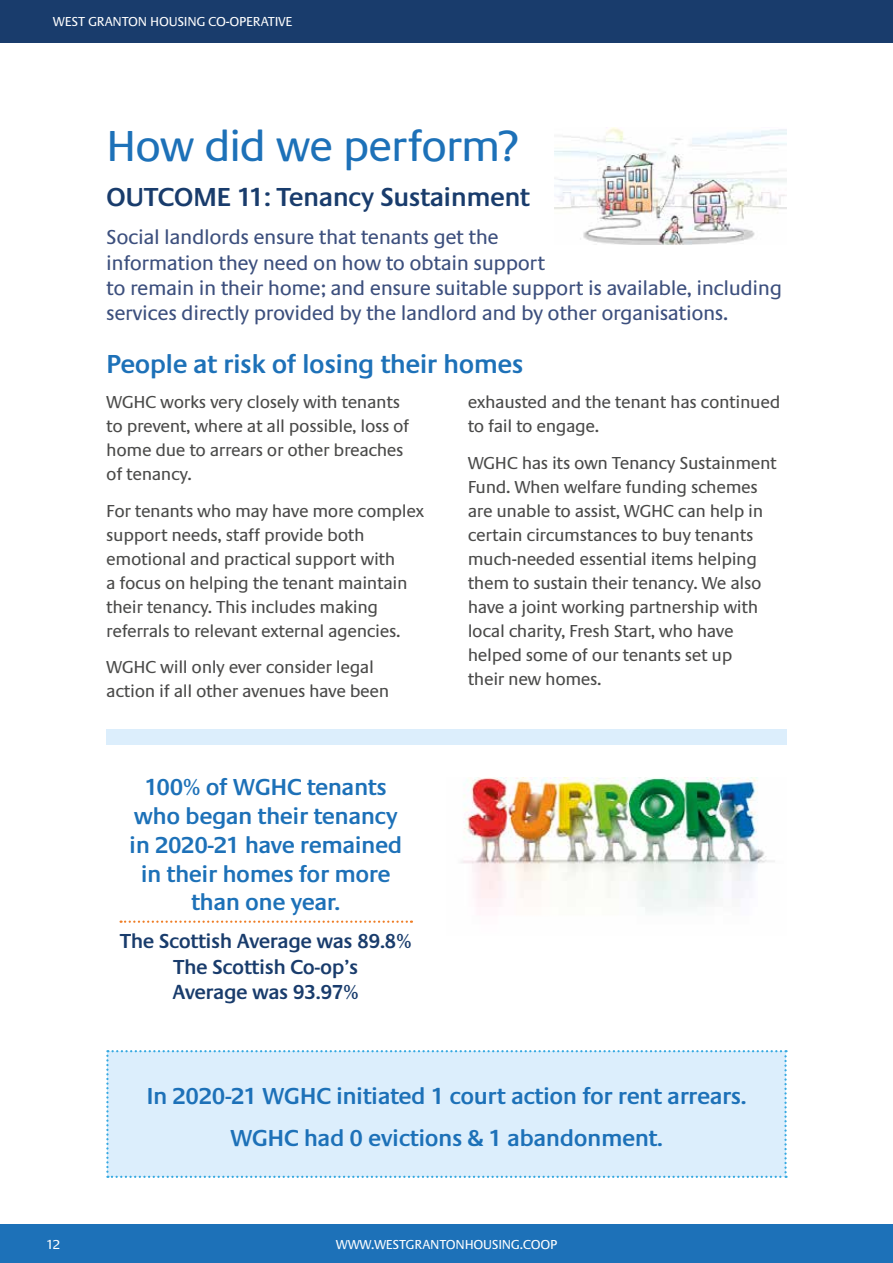
<style>
.page{position:relative;width:893px;height:1263px;background:#fff}
.page>*{position:absolute;margin:0;border:0;box-sizing:border-box;transform-origin:0 0}
.t1{font:45px "Praxis EF";letter-spacing:-.035em;color:#1d71b8}
.t2{font:600 27px "Praxis EF";letter-spacing:-.02em;color:#1d71b8}
.t3{font:600 27px "Praxis EF";letter-spacing:-.02em;color:#193c6c}
.t4{font:600 24px/28.8px "Praxis EF";letter-spacing:-.02em;color:#1d71b8;text-align:center}
.t5{font:21px/25.2px "Praxis EF";letter-spacing:-.02em;color:#3c4f7d}
.t6{font:600 21px/25.2px "Praxis EF";letter-spacing:-.02em;color:#193c6c;text-align:center}
.t7{font:18px/24px "Praxis EF";letter-spacing:-.02em;color:#4a4a49}
.t8{font:13.5px "Praxis EF";letter-spacing:-.02em;color:#fff}
</style>
<div class="page">
<div style="left:0;top:0;width:893px;height:43px;background:#193c6c"></div>
<div style="left:0;top:1225px;width:893px;height:38px;background:#1d71b8"></div>
<img style="left:554px;top:128px;width:233px;height:117px">
<img style="left:461px;top:777px;width:314px;height:135px">
<div style="left:106px;top:729px;width:681px;height:16px;background:#dceefc"></div>
<div style="left:106px;top:1050px;width:681px;height:128px;background:#dceefc"></div>
<svg style="left:121px;top:920px;width:291px;height:3px"></svg>
<p class="t8" style="left:53px;top:15px;width:241px">WEST GRANTON HOUSING CO-OPERATIVE</p>
<h1 class="t1" style="left:106px;top:122px;width:414px">How did we perform?</h1>
<h2 class="t3" style="left:106px;top:183px;width:425px">OUTCOME 11: Tenancy Sustainment</h2>
<p class="t5" style="left:106px;top:225px;width:677px">Social landlords ensure that tenants get the<br>information they need on how to obtain support<br>to remain in their home; and ensure suitable support is available, including services directly provided by the landlord and by other organisations.</p>
<h2 class="t2" style="left:106px;top:349px;width:419px">People at risk of losing their homes</h2>
<p class="t7" style="left:106px;top:390px;width:305px">WGHC works very closely with tenants to prevent, where at all possible, loss of home due to arrears or other breaches of tenancy.</p>
<p class="t7" style="left:106px;top:499px;width:319px">For tenants who may have more complex support needs, staff provide both emotional and practical support with<br>a focus on helping the tenant maintain their tenancy. This includes making referrals to relevant external agencies.</p>
<p class="t7" style="left:106px;top:656px;width:285px">WGHC will only ever consider legal action if all other avenues have been</p>
<p class="t7" style="left:468px;top:390px;width:314px">exhausted and the tenant has continued to fail to engage.</p>
<p class="t7" style="left:468px;top:451px;width:311px">WGHC has its own Tenancy Sustainment Fund. When welfare funding schemes are unable to assist, WGHC can help in certain circumstances to buy tenants much-needed essential items helping them to sustain their tenancy. We also have a joint working partnership with local charity, Fresh Start, who have helped some of our tenants set up<br>their new homes.</p>
<h3 class="t4" style="left:129px;top:773px;width:274px">100% of WGHC tenants who began their tenancy in 2020-21 have remained in their homes for more than one year.</h3>
<p class="t6" style="left:120px;top:929px;width:294px">The Scottish Average was 89.8%<br>The Scottish Co-op’s<br>Average was 93.97%</p>
<h3 class="t4" style="left:146px;top:1076px;width:602px;line-height:41.5px">In 2020-21 WGHC initiated 1 court action for rent arrears.<br>WGHC had 0 evictions &amp; 1 abandonment.</h3>
<p class="t8" style="left:46px;top:1237px;width:16px">12</p>
<p class="t8" style="left:336px;top:1237px;width:223px">WWW.WESTGRANTONHOUSING.COOP</p>
</div>
